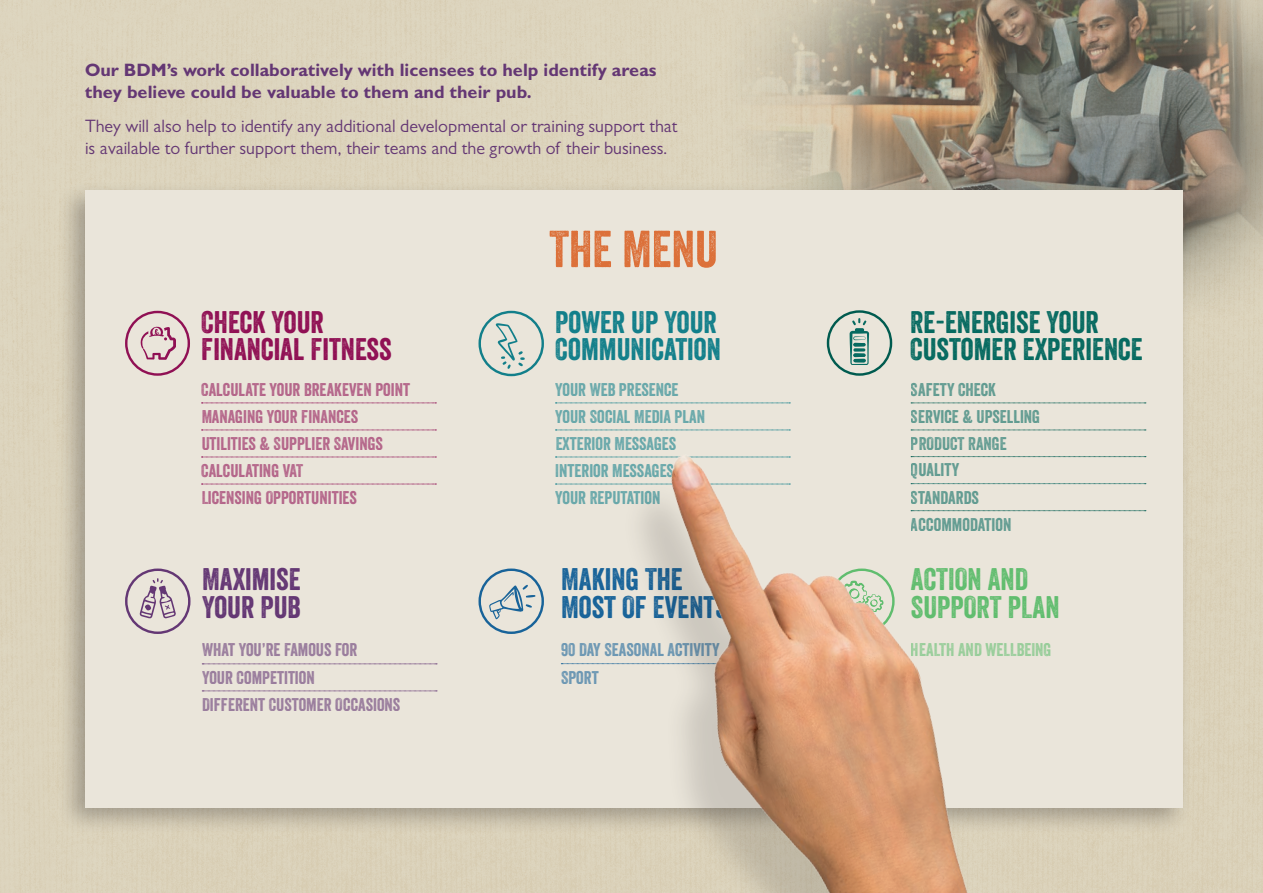
<style>
.page{position:relative;width:1263px;height:893px;background:#dcd3bc}
.page>*{position:absolute;margin:0;border:0;box-sizing:border-box;transform-origin:0 0}
.t1{font:50.25px "Veneer";color:#dc7039}
.t2{font:30.3px/27.3px "Veneer";color:#066a60}
.t3{font:30.3px/27.3px "Veneer";color:#901054}
.t4{font:30.3px/27.3px "Veneer";color:#127f8a}
.t5{font:30.3px/27.3px "Veneer";color:#186399}
.t6{font:30.3px/27.3px "Veneer";color:#60bd6e}
.t7{font:30.3px/27.3px "Veneer";color:#643774}
.t8{font:18px/21.6px "Gill Sans MT Pro";color:#643774}
.t9{font:700 18px/21.6px "Gill Sans MT Pro";color:#643774}
.t10{font:17.85px/27px "Veneer";color:#901054}
.t11{font:17.85px/27px "Veneer";color:#127f8a}
.t12{font:17.85px/27px "Veneer";color:#066a60}
.t13{font:17.85px "Veneer";color:#643774}
.t14{font:17.85px/27px "Veneer";color:#186399}
.t15{font:17.85px "Veneer";color:#60bd6e}
</style>
<div class="page">
<img style="left:702px;top:0;width:561px;height:323px">
<div style="left:57px;top:181px;width:1135px;height:654px;background:#231f20;opacity:.31"></div>
<div style="left:85px;top:191px;width:1097px;height:617px;background:#eae5da"></div>
<div style="left:125px;top:311px;width:65px;height:65px;border:2px solid #901054;border-radius:50%"></div>
<svg style="left:140px;top:326px;width:36px;height:34px"></svg>
<svg style="left:201px;top:403px;width:235px;height:1px"></svg>
<svg style="left:201px;top:430px;width:235px;height:1px"></svg>
<svg style="left:201px;top:457px;width:235px;height:1px"></svg>
<svg style="left:201px;top:484px;width:235px;height:1px"></svg>
<svg style="left:555px;top:403px;width:235px;height:1px"></svg>
<svg style="left:555px;top:430px;width:62px;height:1px"></svg>
<svg style="left:555px;top:457px;width:62px;height:1px"></svg>
<svg style="left:555px;top:484px;width:62px;height:1px"></svg>
<svg style="left:561px;top:663px;width:56px;height:1px"></svg>
<svg style="left:911px;top:403px;width:235px;height:1px"></svg>
<svg style="left:1003px;top:456px;width:143px;height:1px"></svg>
<svg style="left:202px;top:664px;width:235px;height:1px"></svg>
<svg style="left:1003px;top:430px;width:143px;height:1px"></svg>
<svg style="left:1011px;top:483px;width:135px;height:1px"></svg>
<svg style="left:1011px;top:510px;width:135px;height:1px"></svg>
<svg style="left:202px;top:691px;width:235px;height:1px"></svg>
<div style="left:478px;top:311px;width:66px;height:65px;border:2px solid #127f8a;border-radius:50%"></div>
<svg style="left:496px;top:323px;width:29px;height:46px"></svg>
<div style="left:125px;top:568px;width:65px;height:66px;border:2px solid #643774;border-radius:50%"></div>
<svg style="left:139px;top:578px;width:37px;height:40px"></svg>
<div style="left:478px;top:568px;width:66px;height:66px;border:2px solid #186399;border-radius:50%"></div>
<svg style="left:489px;top:585px;width:46px;height:34px"></svg>
<div style="left:827px;top:310px;width:65px;height:66px;border:2px solid #005b4f;border-radius:50%"></div>
<svg style="left:850px;top:318px;width:19px;height:47px"></svg>
<div style="left:621px;top:480px;width:390px;height:413px;background:#231f20;opacity:.15"></div>
<img style="left:617px;top:429px;width:386px;height:464px">
<p class="t9" style="left:85px;top:59px;width:573px">Our BDM’s work collaboratively with licensees to help identify areas they believe could be valuable to them and their pub.</p>
<p class="t8" style="left:85px;top:115px;width:594px">They will also help to identify any additional developmental or training support that is available to further support them, their teams and the growth of their business.</p>
<h2 class="t3" style="left:201px;top:308px;width:192px">CHECK YOUR<br>FINANCIAL FITNESS</h2>
<p class="t10" style="left:201px;top:376px;width:210px">CALCULATE YOUR BREAKEVEN POINT<br>MANAGING YOUR FINANCES<br>UTILITIES &amp; SUPPLIER SAVINGS<br>CALCULATING VAT<br>LICENSING OPPORTUNITIES</p>
<h2 class="t7" style="left:202px;top:566px;width:100px">MAXIMISE<br>YOUR PUB</h2>
<p class="t13" style="left:202px;top:639px;width:157px">WHAT YOU’RE FAMOUS FOR</p>
<p class="t13" style="left:202px;top:666px;width:114px">YOUR COMPETITION</p>
<p class="t13" style="left:202px;top:693px;width:200px">DIFFERENT CUSTOMER OCCASIONS</p>
<h1 class="t1" style="left:549px;top:218px;width:170px">THE MENU</h1>
<h2 class="t4" style="left:555px;top:308px;width:167px">POWER UP YOUR<br>COMMUNICATION</h2>
<h2 class="t2" style="left:910px;top:308px;width:234px">RE-ENERGISE YOUR<br>CUSTOMER EXPERIENCE</h2>
<p class="t11" style="left:555px;top:376px;width:151px">YOUR WEB PRESENCE<br>YOUR SOCIAL MEDIA PLAN<br>EXTERIOR MESSAGES<br>INTERIOR MESSAGES<br>YOUR REPUTATION</p>
<p class="t12" style="left:911px;top:376px;width:87px">SAFETY CHECK</p>
<p class="t12" style="left:911px;top:403px;width:131px">SERVICE &amp; UPSELLING</p>
<p class="t12" style="left:911px;top:430px;width:97px">PRODUCT RANGE</p>
<p class="t12" style="left:911px;top:456px;width:70px">QUALITY<br>STANDARDS</p>
<p class="t12" style="left:911px;top:510px;width:102px">ACCOMMODATION</p>
<h2 class="t5" style="left:561px;top:566px;width:168px">MAKING THE<br>MOST OF EVENTS</h2>
<h2 class="t6" style="left:911px;top:566px;width:150px">ACTION AND<br>SUPPORT PLAN</h2>
<p class="t14" style="left:561px;top:636px;width:160px">90 DAY SEASONAL ACTIVITY<br>SPORT</p>
<p class="t15" style="left:911px;top:639px;width:142px">HEALTH AND WELLBEING</p>
</div>
